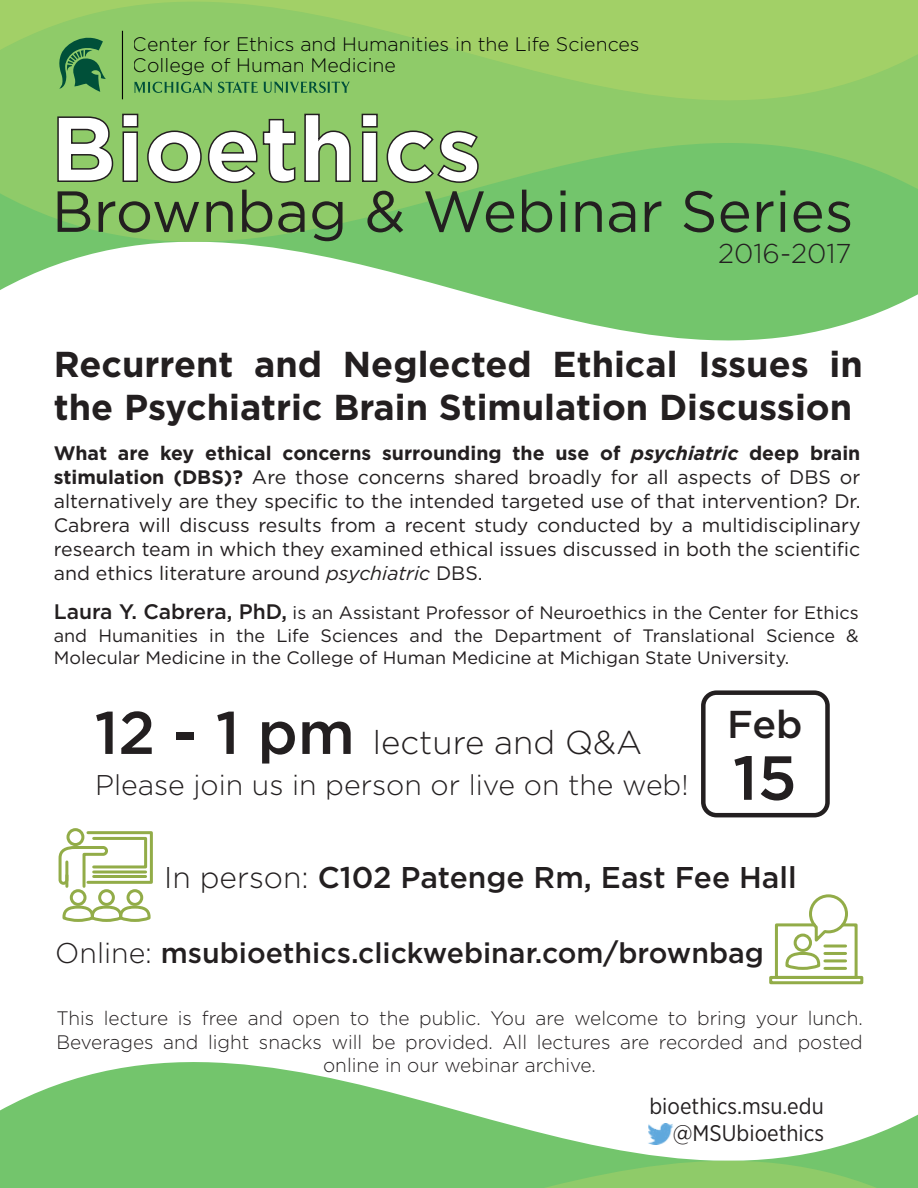
<style>
.page{position:relative;width:918px;height:1188px;background:#fff}
.page>*{position:absolute;margin:0;border:0;box-sizing:border-box;transform-origin:0 0}
.t1{font:700 91.5px "Gotham";color:#fff}
.t2{font:500 62.1px "Gotham";color:#231f20}
.t3{font:57.9px "Gotham";color:#231f20}
.t4{font:500 38.85px "Gotham";color:#231f20}
.t5{font:700 36px/43.2px "Gotham";color:#231f20}
.t6{font:300 33px "Gotham";color:#231f20}
.t7{font:500 30px "Gotham";color:#231f20}
.t8{font:500 28.5px "Gotham";color:#231f20}
.t9{font:300 28.5px "Gotham";color:#231f20}
.t10{font:300 27.15px "Gotham";color:#231f20}
.t11{font:22.5px/27px "Gotham Narrow";color:#231f20;text-align:right}
.t12{font:19.5px/24px "Gotham";color:#231f20;text-align:justify}
.t13{font:300 19.5px/23.4px "Gotham";color:#231f20;text-align:center}
.t14{font:300 19.5px/21px "Gotham";color:#020202}
.t15{font:18px/22.5px "Gotham";color:#231f20;text-align:justify}
.s1{font-weight:700}
.s2{font-weight:700;font-style:italic}
.s3{font-style:italic}
.s4{font-weight:500;font-size:21px}
.s5{font-weight:500;font-size:60px}
.s6{font-weight:300}
</style>
<div class="page">
<svg style="left:0;top:1062px;width:918px;height:119px;fill:#73c56c"></svg>
<svg style="left:0;top:1181px;width:918px;height:7px;background:#7cc76a"></svg>
<svg style="left:0;top:222px;width:918px;height:118px;fill:#73c56c"></svg>
<svg style="left:0;top:0;width:918px;height:222px;background:#8fcb68"></svg>
<hr style="left:122px;top:31px;width:1px;height:68px;background:#020202">
<svg style="left:134px;top:82px;width:78px;height:11px"></svg>
<svg style="left:218px;top:82px;width:132px;height:11px"></svg>
<svg style="left:57px;top:32px;width:49px;height:60px;background:#509453"></svg>
<div style="left:769px;top:976px;width:94px;height:8px;border:3px solid #92ac48"></div>
<svg style="left:773px;top:894px;width:86px;height:86px"></svg>
<div style="left:67px;top:828px;width:17px;height:18px;border:3px solid #92ac48;border-radius:50%"></div>
<svg style="left:58px;top:844px;width:52px;height:44px"></svg>
<div style="left:86px;top:831px;width:67px;height:53px;border:3px solid #92ac48"></div>
<div style="left:92px;top:837px;width:55px;height:31px;border:3px solid #92ac48"></div>
<hr style="left:94px;top:870px;width:52px;height:3px;background:#92ac48">
<hr style="left:94px;top:875px;width:52px;height:3px;background:#92ac48">
<div style="left:70px;top:889px;width:17px;height:17px;border:3px solid #92ac48;border-radius:50%"></div>
<div style="left:98px;top:889px;width:17px;height:17px;border:3px solid #92ac48;border-radius:50%"></div>
<div style="left:127px;top:889px;width:16px;height:17px;border:3px solid #92ac48;border-radius:50%"></div>
<svg style="left:62px;top:904px;width:89px;height:18px"></svg>
<div style="left:701px;top:690px;width:129px;height:127px;border:4px solid #231f20;border-radius:13px"></div>
<img style="left:648px;top:1124px;width:25px;height:20px">
<svg style="left:57px;top:116px;width:57px;height:67px;background:#7fb15e"></svg>
<svg style="left:121px;top:113px;width:18px;height:70px"></svg>
<svg style="left:146px;top:118px;width:150px;height:66px;background:#83b861"></svg>
<svg style="left:304px;top:113px;width:48px;height:70px;background:#80b45f"></svg>
<svg style="left:361px;top:113px;width:18px;height:70px"></svg>
<svg style="left:386px;top:130px;width:93px;height:54px;background:#80b35f"></svg>
<p class="t14" style="left:133px;top:34px;width:508px">Center for Ethics and Humanities in the Life Sciences<br>College of Human Medicine</p>
<h1 class="t1" style="left:50px;top:88px;width:433px">Bioethics</h1>
<h3 class="t3" style="left:52px;top:174px;width:803px">Brownbag &amp; Webinar Series</h3>
<h3 class="t10" style="left:718px;top:237px;width:135px">2016-2017</h3>
<h3 class="t5" style="left:54px;top:343px;width:810px">Recurrent and Neglected Ethical Issues in the Psychiatric Brain Stimulation Discussion</h3>
<p class="t12" style="left:54px;top:441px;width:808px"><span class="s1">What are key ethical concerns surrounding the use of</span> <span class="s2">psychiatric</span> <span class="s1">deep brain stimulation (DBS)?</span> Are those concerns shared broadly for all aspects of DBS or alternatively are they specific to the intended targeted use of that intervention? Dr.<br>Cabrera will discuss results from a recent study conducted by a multidisciplinary research team in which they examined ethical issues discussed in both the scientific and ethics literature around <span class="s3">psychiatric</span> DBS.</p>
<p class="t15" style="left:54px;top:601px;width:806px"><span class="s4">Laura Y. Cabrera, PhD,</span> is an Assistant Professor of Neuroethics in the Center for Ethics and Humanities in the Life Sciences and the Department of Translational Science &amp; Molecular Medicine in the College of Human Medicine at Michigan State University.</p>
<h3 class="t6" style="left:95px;top:721px;width:549px"><span class="s5">12 - 1 pm</span> lecture and Q&amp;A</h3>
<h3 class="t9" style="left:95px;top:767px;width:595px">Please join us in person or live on the web!</h3>
<h3 class="t4" style="left:727px;top:699px;width:77px">Feb</h3>
<h2 class="t2" style="left:733px;top:737px;width:66px">15</h2>
<h3 class="t7" style="left:164px;top:858px;width:634px"><span class="s6">In person:</span> C102 Patenge Rm, East Fee Hall</h3>
<h3 class="t8" style="left:55px;top:934px;width:710px"><span class="s6">Online:</span> msubioethics.clickwebinar.com/brownbag</h3>
<p class="t13" style="left:56px;top:1006px;width:808px">This lecture is free and open to the public. You are welcome to bring your lunch.<br>Beverages and light snacks will be provided. All lectures are recorded and posted online in our webinar archive.</p>
<p class="t11" style="left:649px;top:1092px;width:176px">bioethics.msu.edu @MSUbioethics</p>
</div>
